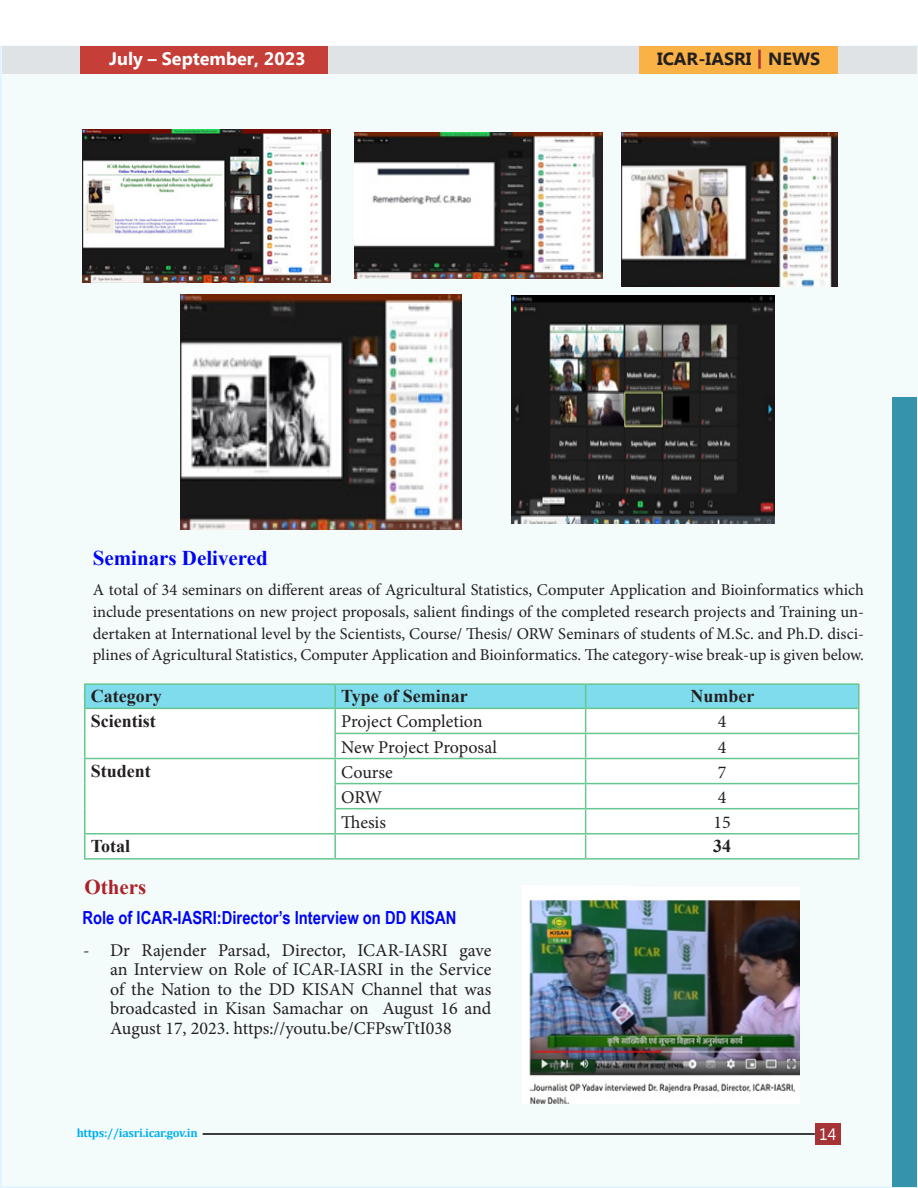
<style>
.page{position:relative;width:918px;height:1188px;background:#fff}
.page>*{position:absolute;margin:0;border:0;box-sizing:border-box;transform-origin:0 0}
.t1{font:700 21px "Times New Roman";color:#0003f5}
.t2{font:700 21px "Times New Roman";color:#ad2129}
.t3{font:18px/19.5px "Minion Pro";color:#231f20;text-align:justify}
.t4{font:700 18px "Times New Roman";color:#231f20}
.t5{font:700 18px "Arial Narrow";color:#0003f5}
.t6{font:700 18px "Microsoft New Tai Lue";color:#fff}
.t7{font:700 17.7px "Microsoft New Tai Lue";color:#231f20}
.t8{font:16.5px/21.6px "Minion Pro";color:#231f20;text-align:justify}
.t9{font:16.5px "Microsoft Tai Le";color:#fff;scale:.96 1}
.t10{font:700 12px "Cambria";letter-spacing:-.02em;color:#00aeef}
.s1{font-size:19.05px;color:#a63336}
</style>
<div class="page">
<div style="left:0;top:46px;width:918px;height:1142px;background:#f3fcfb"></div>
<div style="left:2px;top:46px;width:914px;height:27px;background:#dfe3e6"></div>
<div style="left:892px;top:397px;width:24px;height:790px;background:#3593ac"></div>
<div style="left:815px;top:1123px;width:26px;height:22px;background:#a63336"></div>
<hr style="left:203px;top:1133px;width:612px;height:2px;background:#000">
<div style="left:639px;top:46px;width:199px;height:27px;background:#fab246"></div>
<img style="left:82px;top:130px;width:249px;height:152px">
<img style="left:355px;top:133px;width:248px;height:145px">
<img style="left:181px;top:294px;width:281px;height:236px">
<img style="left:512px;top:296px;width:262px;height:228px">
<div style="left:84px;top:683px;width:776px;height:201px;background:#f3fcfb"></div>
<hr style="left:84px;top:709px;width:2px;height:24px;background:#66c68f">
<hr style="left:84px;top:733px;width:2px;height:25px;background:#66c68f">
<hr style="left:84px;top:758px;width:251px;height:1px;background:#66c68f">
<hr style="left:84px;top:759px;width:2px;height:25px;background:#66c68f">
<hr style="left:84px;top:784px;width:2px;height:25px;background:#66c68f">
<hr style="left:84px;top:809px;width:2px;height:24px;background:#66c68f">
<hr style="left:84px;top:833px;width:251px;height:2px;background:#66c68f">
<hr style="left:84px;top:835px;width:2px;height:23px;background:#66c68f">
<hr style="left:84px;top:858px;width:251px;height:2px;background:#66c68f">
<hr style="left:335px;top:858px;width:251px;height:2px;background:#66c68f">
<hr style="left:858px;top:709px;width:2px;height:24px;background:#66c68f">
<hr style="left:586px;top:733px;width:274px;height:1px;background:#66c68f">
<hr style="left:858px;top:734px;width:2px;height:24px;background:#66c68f">
<hr style="left:586px;top:758px;width:274px;height:1px;background:#66c68f">
<hr style="left:858px;top:759px;width:2px;height:24px;background:#66c68f">
<hr style="left:586px;top:783px;width:274px;height:1px;background:#66c68f">
<hr style="left:858px;top:784px;width:2px;height:24px;background:#66c68f">
<hr style="left:586px;top:808px;width:274px;height:1px;background:#66c68f">
<hr style="left:858px;top:809px;width:2px;height:24px;background:#66c68f">
<hr style="left:586px;top:833px;width:274px;height:2px;background:#66c68f">
<hr style="left:858px;top:835px;width:2px;height:23px;background:#66c68f">
<hr style="left:586px;top:858px;width:274px;height:2px;background:#66c68f">
<hr style="left:84px;top:683px;width:251px;height:2px;background:#66c68f">
<hr style="left:84px;top:685px;width:2px;height:23px;background:#66c68f">
<hr style="left:335px;top:683px;width:251px;height:2px;background:#66c68f">
<hr style="left:586px;top:683px;width:274px;height:2px;background:#66c68f">
<svg style="left:85px;top:684px;width:774px;height:174px"></svg>
<hr style="left:858px;top:685px;width:2px;height:23px;background:#66c68f">
<hr style="left:84px;top:708px;width:251px;height:1px;background:#66c68f">
<hr style="left:335px;top:708px;width:251px;height:1px;background:#66c68f">
<hr style="left:586px;top:708px;width:274px;height:1px;background:#66c68f">
<img style="left:523px;top:885px;width:276px;height:219px">
<img style="left:621px;top:133px;width:217px;height:154px">
<div style="left:80px;top:46px;width:248px;height:28px;background:#c53e38"></div>
<p class="t6" style="left:115px;top:48px;width:152px">April – June, 2023</p>
<p class="t7" style="left:657px;top:49px;width:165px">ICAR-IASRI <span class="s1">|</span> NEWS</p>
<p class="t6" style="left:109px;top:48px;width:198px">July – September, 2023</p>
<p class="t1" style="left:93px;top:543px;width:177px">Seminars Delivered</p>
<p class="t8" style="left:93px;top:579px;width:773px">A total of 34 seminars on different areas of Agricultural Statistics, Computer Application and Bioinformatics which include presentations on new project proposals, salient findings of the completed research projects and Training un&shy;dertaken at International level by the Scientists, Course/ Thesis/ ORW Seminars of students of M.Sc. and Ph.D. disci&shy;plines of Agricultural Statistics, Computer Application and Bioinformatics. The category-wise break-up is given below.</p>
<p class="t4" style="left:91px;top:683px;width:72px">Category</p>
<p class="t4" style="left:341px;top:683px;width:128px">Type of Seminar</p>
<p class="t4" style="left:690px;top:683px;width:65px">Number</p>
<p class="t4" style="left:91px;top:708px;width:66px">Scientist</p>
<p class="t3" style="left:341px;top:712px;width:143px">Project Completion</p>
<p class="t3" style="left:718px;top:712px;width:10px">4</p>
<p class="t3" style="left:341px;top:737px;width:157px">New Project Proposal</p>
<p class="t3" style="left:718px;top:737px;width:10px">4</p>
<p class="t4" style="left:91px;top:758px;width:62px">Student</p>
<p class="t3" style="left:341px;top:762px;width:53px">Course</p>
<p class="t3" style="left:718px;top:762px;width:10px">7</p>
<p class="t3" style="left:341px;top:787px;width:43px">ORW</p>
<p class="t3" style="left:718px;top:787px;width:10px">4</p>
<p class="t3" style="left:341px;top:812px;width:46px">Thesis</p>
<p class="t3" style="left:714px;top:812px;width:19px">15</p>
<p class="t4" style="left:91px;top:833px;width:41px">Total</p>
<p class="t4" style="left:713px;top:833px;width:19px">34</p>
<p class="t2" style="left:84px;top:872px;width:63px">Others</p>
<p class="t5" style="left:82px;top:904px;width:375px">Role of ICAR-IASRI:Director’s Interview on DD KISAN</p>
<p class="t3" style="left:110px;top:940px;width:383px;text-indent:-27px">- Dr Rajender Parsad, Director, ICAR-IASRI gave an Interview on Role of ICAR-IASRI in the Service of the Nation to the DD KISAN Channel that was broadcasted in Kisan Samachar on August 16 and August 17, 2023. https://youtu.be/CFPswTtI038</p>
<p class="t10" style="left:77px;top:1124px;width:122px">https://iasri.icar.gov.in</p>
<p class="t9" style="left:819px;top:1125px;width:19px">14</p>
</div>
